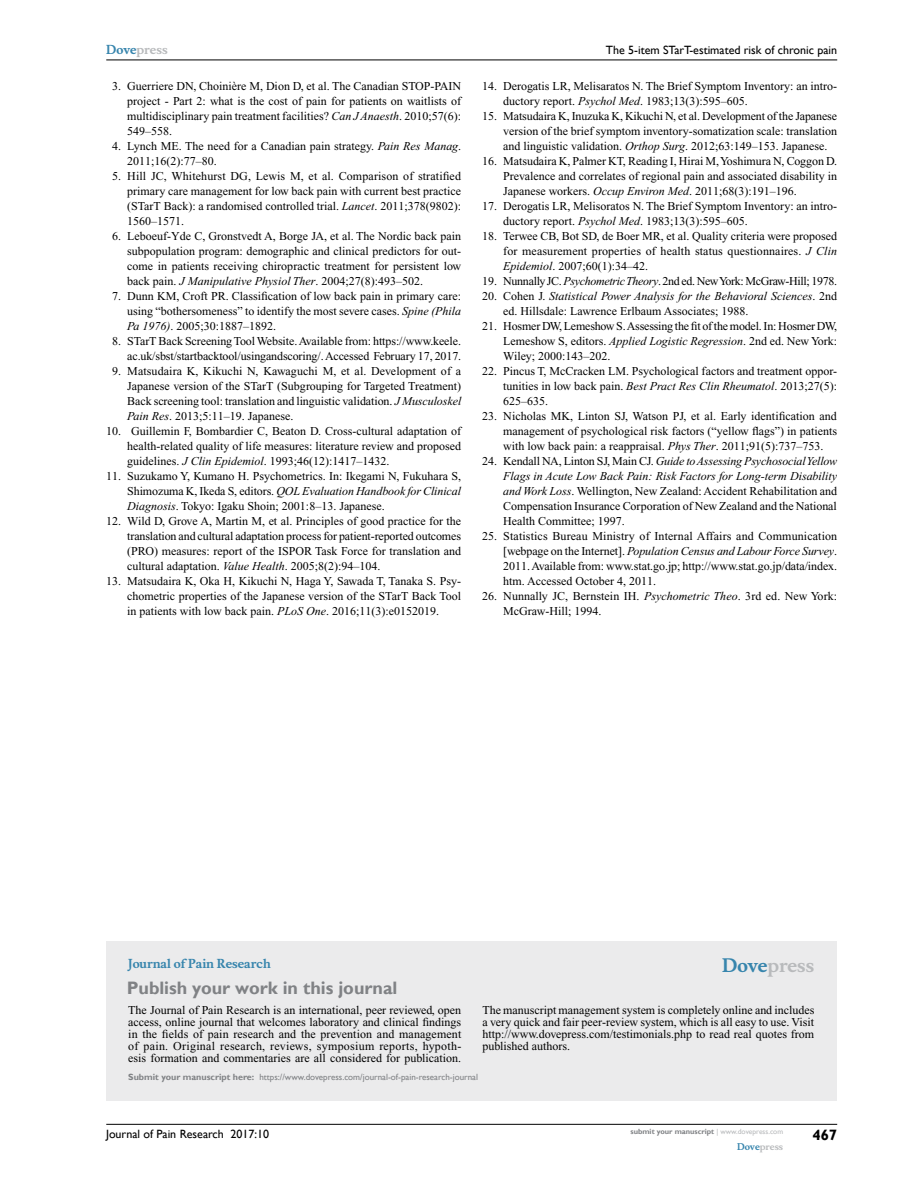
<style>
.page{position:relative;width:918px;height:1188px;background:#fff}
.page>*{position:absolute;margin:0;border:0;box-sizing:border-box;transform-origin:0 0}
.t1{font:700 18px "Gill Sans";color:#808285}
.t2{font:700 18px "Musee";color:#b8babc}
.t3{font:700 15px "Gill Sans";color:#000}
.t4{font:12px/15px "Times New Roman";color:#000;text-align:justify}
.t5{font:12px "Gill Sans";color:#000}
.t6{font:12px "Times New Roman";letter-spacing:-.025em;color:#000}
.t7{font:700 12px "Musee";color:#3785ad}
.t8{font:700 12px "Musee";color:#b8babc}
.t9{font:9px "Gill Sans";color:#808285}
.t10{font:700 9px "Musee";color:#b8babc}
.t11{font:700 7.5px "Gill Sans";color:#808285}
.s1{color:#3785ad}
.s2{font-style:italic}
.s3{font-weight:700}
.s4{font-weight:400;color:#b8babc}
</style>
<div class="page">
<div style="left:106px;top:941px;width:731px;height:159px;background:#ebebec"></div>
<hr style="left:106px;top:1124px;width:731px;height:1px;background:#000">
<hr style="left:106px;top:60px;width:731px;height:1px;background:#000">
<p class="t8" style="left:106px;top:43px;width:63px"><span class="s1">Dove</span>press</p>
<p class="t4" style="left:127px;top:79px;width:335px;text-indent:-15px">3. Guerriere DN, Choinière M, Dion D, et al. The Canadian STOP-PAIN project - Part 2: what is the cost of pain for patients on waitlists of multidisciplinary pain treatment facilities? <span class="s2">Can J Anaesth</span>. 2010;57(6):<br>549–558.</p>
<p class="t4" style="left:127px;top:139px;width:335px;text-indent:-15px">4. Lynch ME. The need for a Canadian pain strategy. <span class="s2">Pain Res Manag</span>.<br>2011;16(2):77–80.</p>
<p class="t4" style="left:127px;top:169px;width:335px;text-indent:-15px">5. Hill JC, Whitehurst DG, Lewis M, et al. Comparison of stratified primary care management for low back pain with current best practice (STarT Back): a randomised controlled trial. <span class="s2">Lancet</span>. 2011;378(9802):<br>1560–1571.</p>
<p class="t4" style="left:127px;top:229px;width:335px;text-indent:-15px">6. Leboeuf-Yde C, Gronstvedt A, Borge JA, et al. The Nordic back pain subpopulation program: demographic and clinical predictors for out&shy;come in patients receiving chiropractic treatment for persistent low back pain. <span class="s2">J Manipulative Physiol Ther</span>. 2004;27(8):493–502.</p>
<p class="t4" style="left:127px;top:289px;width:335px;text-indent:-15px">7. Dunn KM, Croft PR. Classification of low back pain in primary care: using “bothersomeness” to identify the most severe cases. <span class="s2">Spine (Phila Pa 1976)</span>. 2005;30:1887–1892.</p>
<p class="t4" style="left:112px;top:334px;width:350px;text-align:right">8. STarT Back Screening Tool Website. Available from: https://www.keele. ac.uk/sbst/startbacktool/usingandscoring/. Accessed February 17, 2017.</p>
<p class="t4" style="left:127px;top:364px;width:336px;text-indent:-15px">9. Matsudaira K, Kikuchi N, Kawaguchi M, et al. Development of a Japanese version of the STarT (Subgrouping for Targeted Treatment)<br>Back screening tool: translation and linguistic validation. <span class="s2">J Musculoskel Pain Res</span>. 2013;5:11–19. Japanese.</p>
<p class="t4" style="left:127px;top:424px;width:335px;text-indent:-21px">10. Guillemin F, Bombardier C, Beaton D. Cross-cultural adaptation of health-related quality of life measures: literature review and proposed guidelines. <span class="s2">J Clin Epidemiol</span>. 1993;46(12):1417–1432.</p>
<p class="t4" style="left:127px;top:469px;width:335px;text-indent:-21px">11. Suzukamo Y, Kumano H. Psychometrics. In: Ikegami N, Fukuhara S, Shimozuma K, Ikeda S, editors. <span class="s2">QOL Evaluation Handbook for Clinical Diagnosis</span>. Tokyo: Igaku Shoin; 2001:8–13. Japanese.</p>
<p class="t4" style="left:127px;top:514px;width:335px;text-indent:-21px">12. Wild D, Grove A, Martin M, et al. Principles of good practice for the translation and cultural adaptation process for patient-reported outcomes (PRO) measures: report of the ISPOR Task Force for translation and cultural adaptation. <span class="s2">Value Health</span>. 2005;8(2):94–104.</p>
<p class="t4" style="left:127px;top:574px;width:335px;text-indent:-21px">13. Matsudaira K, Oka H, Kikuchi N, Haga Y, Sawada T, Tanaka S. Psy&shy;chometric properties of the Japanese version of the STarT Back Tool in patients with low back pain. <span class="s2">PLoS One</span>. 2016;11(3):e0152019.</p>
<p class="t5" style="left:606px;top:43px;width:233px">The 5-item STarT-estimated risk of chronic pain</p>
<p class="t4" style="left:503px;top:79px;width:335px;text-indent:-21px">14. Derogatis LR, Melisaratos N. The Brief Symptom Inventory: an intro&shy;ductory report. <span class="s2">Psychol Med</span>. 1983;13(3):595–605.</p>
<p class="t4" style="left:503px;top:109px;width:335px;text-indent:-21px">15. Matsudaira K, Inuzuka K, Kikuchi N, et al. Development of the Japanese version of the brief symptom inventory-somatization scale: translation and linguistic validation. <span class="s2">Orthop Surg</span>. 2012;63:149–153. Japanese.</p>
<p class="t4" style="left:503px;top:154px;width:335px;text-indent:-21px">16. Matsudaira K, Palmer KT, Reading I, Hirai M, Yoshimura N, Coggon D.<br>Prevalence and correlates of regional pain and associated disability in Japanese workers. <span class="s2">Occup Environ Med</span>. 2011;68(3):191–196.</p>
<p class="t4" style="left:503px;top:199px;width:335px;text-indent:-21px">17. Derogatis LR, Melisoratos N. The Brief Symptom Inventory: an intro&shy;ductory report. <span class="s2">Psychol Med</span>. 1983;13(3):595–605.</p>
<p class="t4" style="left:503px;top:229px;width:335px;text-indent:-21px">18. Terwee CB, Bot SD, de Boer MR, et al. Quality criteria were proposed for measurement properties of health status questionnaires. <span class="s2">J Clin Epidemiol</span>. 2007;60(1):34–42.</p>
<p class="t6" style="left:482px;top:275px;width:356px">19. Nunnally JC. <span class="s2">Psychometric Theory</span>. 2nd ed. New York: McGraw-Hill; 1978.</p>
<p class="t4" style="left:503px;top:289px;width:335px;text-indent:-21px">20. Cohen J. <span class="s2">Statistical Power Analysis for the Behavioral Sciences</span>. 2nd ed. Hillsdale: Lawrence Erlbaum Associates; 1988.</p>
<p class="t4" style="left:503px;top:319px;width:335px;text-indent:-21px">21. Hosmer DW, Lemeshow S. Assessing the fit of the model. In: Hosmer DW, Lemeshow S, editors. <span class="s2">Applied Logistic Regression</span>. 2nd ed. New York:<br>Wiley; 2000:143–202.</p>
<p class="t4" style="left:503px;top:364px;width:335px;text-indent:-21px">22. Pincus T, McCracken LM. Psychological factors and treatment oppor&shy;tunities in low back pain. <span class="s2">Best Pract Res Clin Rheumatol</span>. 2013;27(5):<br>625–635.</p>
<p class="t4" style="left:503px;top:409px;width:335px;text-indent:-21px">23. Nicholas MK, Linton SJ, Watson PJ, et al. Early identification and management of psychological risk factors (“yellow flags”) in patients with low back pain: a reappraisal. <span class="s2">Phys Ther</span>. 2011;91(5):737–753.</p>
<p class="t4" style="left:503px;top:454px;width:335px;text-indent:-21px">24. Kendall NA, Linton SJ, Main CJ. <span class="s2">Guide to Assessing Psychosocial Yellow Flags in Acute Low Back Pain: Risk Factors for Long-term Disability and Work Loss</span>. Wellington, New Zealand: Accident Rehabilitation and Compensation Insurance Corporation of New Zealand and the National Health Committee; 1997.</p>
<p class="t4" style="left:503px;top:529px;width:335px;text-indent:-21px">25. Statistics Bureau Ministry of Internal Affairs and Communication [webpage on the Internet]. <span class="s2">Population Census and Labour Force Survey</span>.<br>2011. Available from: www.stat.go.jp; http://www.stat.go.jp/data/index. htm. Accessed October 4, 2011.</p>
<p class="t4" style="left:503px;top:589px;width:335px;text-indent:-21px">26. Nunnally JC, Bernstein IH. <span class="s2">Psychometric Theo</span>. 3rd ed. New York:<br>McGraw-Hill; 1994.</p>
<p class="t7" style="left:128px;top:956px;width:144px">Journal of Pain Research</p>
<h1 class="t1" style="left:127px;top:977px;width:272px">Publish your work in this journal</h1>
<h1 class="t2" style="left:722px;top:955px;width:94px"><span class="s1">Dove</span>press</h1>
<p class="t4" style="left:128px;top:1004px;width:335px;line-height:12px">The Journal of Pain Research is an international, peer reviewed, open access, online journal that welcomes laboratory and clinical findings in the fields of pain research and the prevention and management of pain. Original research, reviews, symposium reports, hypoth&shy;esis formation and commentaries are all considered for publication.</p>
<p class="t4" style="left:482px;top:1004px;width:334px;line-height:12px">The manuscript management system is completely online and includes a very quick and fair peer-review system, which is all easy to use. Visit http://www.dovepress.com/testimonials.php to read real quotes from published authors.</p>
<p class="t9" style="left:128px;top:1072px;width:351px"><span class="s3">Submit your manuscript here:</span> https://www.dovepress.com/journal-of-pain-research-journal</p>
<p class="t5" style="left:106px;top:1127px;width:164px">Journal of Pain Research 2017:10</p>
<p class="t11" style="left:631px;top:1127px;width:154px">submit your manuscript <span class="s4">| www.dovepress.com</span></p>
<p class="t10" style="left:737px;top:1141px;width:48px"><span class="s1">Dove</span>press</p>
<p class="t3" style="left:812px;top:1126px;width:26px">467</p>
</div>
